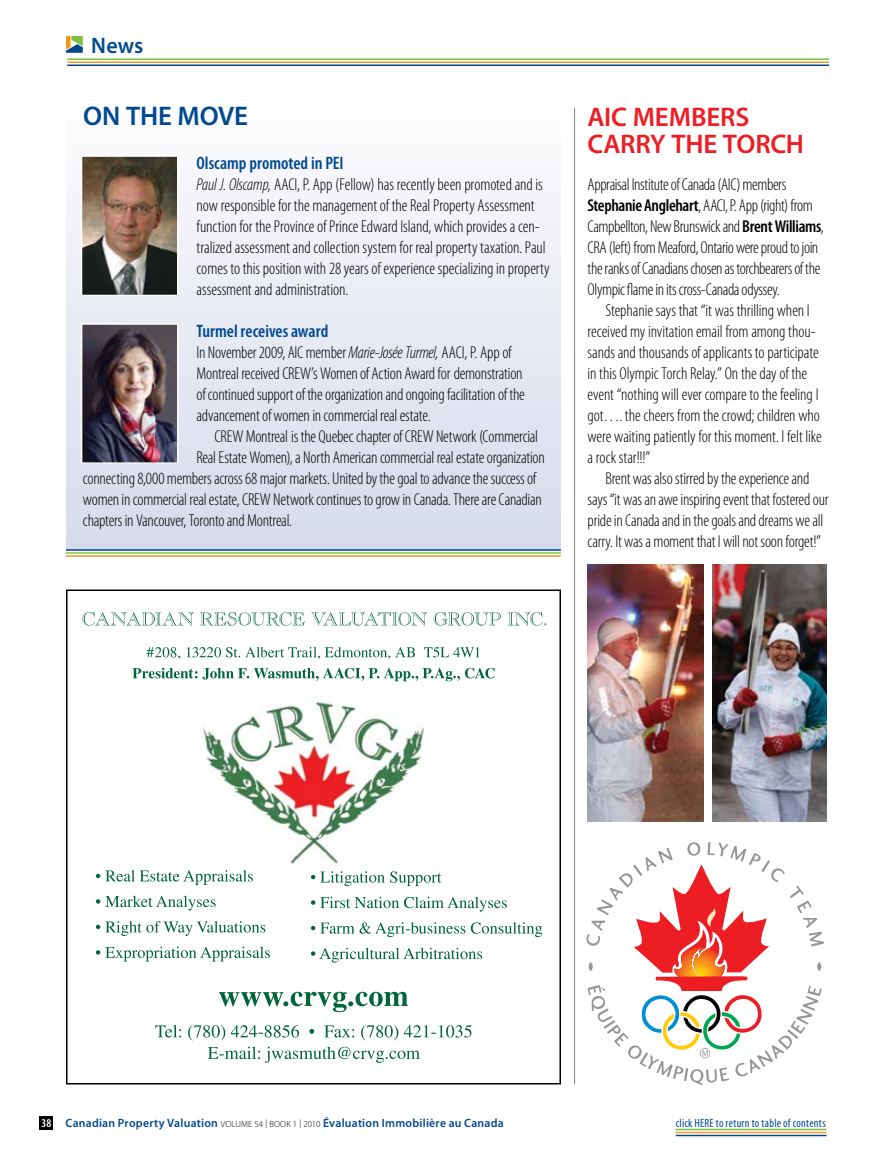
<style>
.page{position:relative;width:891px;height:1161px;background:#fff}
.page>*{position:absolute;margin:0;border:0;box-sizing:border-box;transform-origin:0 0}
.t1{font:600 27px/27px "Myriad Pro";color:#ed1d24}
.t2{font:600 27px "Myriad Pro";letter-spacing:-.005em;color:#004990}
.t3{font:600 22.5px "Myriad Pro";color:#004990}
.t4{font:600 condensed 18px "Myriad Pro";color:#004990}
.t5{font:300 condensed 17.25px/21px "Myriad Pro";letter-spacing:-.01em;color:#000}
.t6{font:600 12px "Myriad Pro";letter-spacing:.02em;color:#004990}
.t7{font:condensed 12px "Myriad Pro";letter-spacing:.02em;color:#004990}
.s1{font-style:italic}
.s2{font-weight:600}
.s3{font-stretch:condensed;color:#fff}
.s4{font-weight:300;font-size:9px;color:#000}
</style>
<div class="page">
<div style="left:40px;top:1116px;width:13px;height:13px;background:#000"></div>
<hr style="left:890px;top:268px;width:1px;height:386px;background:#000">
<hr style="left:67px;top:62px;width:762px;height:1px;background:#f8971d">
<hr style="left:67px;top:64px;width:762px;height:2px;background:#004990">
<hr style="left:67px;top:58px;width:762px;height:2px;background:#7ac143">
<svg style="left:66px;top:36px;width:17px;height:17px"></svg>
<img style="left:588px;top:564px;width:115px;height:257px">
<img style="left:712px;top:564px;width:114px;height:257px">
<svg style="left:586px;top:842px;width:238px;height:243px"></svg>
<div style="left:66px;top:105px;width:495px;height:445px;background:linear-gradient(to bottom,#fcfcfd,#d6dbeb)"></div>
<img style="left:84px;top:326px;width:92px;height:135px">
<div style="left:81px;top:323px;width:98px;height:141px;border:2px solid #fff"></div>
<img style="left:84px;top:158px;width:92px;height:135px">
<div style="left:81px;top:155px;width:98px;height:141px;border:2px solid #fff"></div>
<hr style="left:574px;top:108px;width:1px;height:977px;background:#808285">
<hr style="left:66px;top:552px;width:495px;height:2px;background:#7ac143">
<hr style="left:66px;top:549px;width:495px;height:2px;background:#004990">
<hr style="left:66px;top:555px;width:495px;height:2px;background:#f8971d">
<div style="left:66px;top:590px;width:495px;height:494px;border:2px solid #000"></div>
<img style="left:200px;top:701px;width:225px;height:163px">
<svg style="left:96px;top:870px;width:157px;height:15px"></svg>
<svg style="left:96px;top:896px;width:120px;height:14px"></svg>
<svg style="left:96px;top:921px;width:169px;height:15px"></svg>
<svg style="left:96px;top:947px;width:174px;height:14px"></svg>
<svg style="left:311px;top:871px;width:131px;height:15px"></svg>
<svg style="left:311px;top:897px;width:196px;height:15px"></svg>
<svg style="left:311px;top:922px;width:231px;height:15px"></svg>
<svg style="left:311px;top:948px;width:171px;height:15px"></svg>
<svg style="left:219px;top:992px;width:189px;height:20px"></svg>
<svg style="left:155px;top:1025px;width:317px;height:16px"></svg>
<svg style="left:208px;top:1047px;width:212px;height:16px"></svg>
<svg style="left:147px;top:647px;width:333px;height:12px"></svg>
<svg style="left:133px;top:668px;width:362px;height:13px"></svg>
<svg style="left:82px;top:612px;width:464px;height:14px"></svg>
<hr style="left:676px;top:1132px;width:150px;height:1px;background:#f8971d">
<hr style="left:676px;top:1135px;width:150px;height:1px;background:#004990">
<hr style="left:676px;top:1129px;width:150px;height:1px;background:#7ac143">
<h2 class="t3" style="left:91px;top:31px;width:54px">News</h2>
<h1 class="t2" style="left:83px;top:99px;width:166px">ON THE MOVE</h1>
<p class="t4" style="left:197px;top:152px;width:148px">Olscamp promoted in PEI</p>
<p class="t5" style="left:197px;top:174px;width:355px"><span class="s1">Paul J. Olscamp,</span> AACI, P. App (Fellow) has recently been promoted and is now responsible for the management of the Real Property Assessment function for the Province of Prince Edward Island, which provides a cen&shy;tralized assessment and collection system for real property taxation. Paul comes to this position with 28 years of experience specializing in property assessment and administration.</p>
<p class="t4" style="left:197px;top:320px;width:133px">Turmel receives award</p>
<p class="t5" style="left:197px;top:342px;width:330px">In November 2009, AIC member <span class="s1">Marie-Josée Turmel,</span> AACI, P. App of Montreal received CREW’s Women of Action Award for demonstration of continued support of the organization and ongoing facilitation of the advancement of women in commercial real estate.</p>
<p class="t5" style="left:215px;top:426px;width:325px">CREW Montreal is the Quebec chapter of CREW Network (Commercial</p>
<p class="t5" style="left:197px;top:447px;width:350px">Real Estate Women), a North American commercial real estate organization</p>
<p class="t5" style="left:83px;top:468px;width:455px">connecting 8,000 members across 68 major markets. United by the goal to advance the success of</p>
<p class="t5" style="left:83px;top:489px;width:460px">women in commercial real estate, CREW Network continues to grow in Canada. There are Canadian</p>
<p class="t5" style="left:83px;top:510px;width:211px">chapters in Vancouver, Toronto and Montreal.</p>
<h1 class="t1" style="left:587px;top:102px;width:63px">AIC members carr</h1>
<h1 class="t1" style="left:650px;top:129px;width:38px">y the</h1>
<h1 class="t1" style="left:723px;top:129px;width:17px">torch</h1>
<p class="t5" style="left:588px;top:174px;width:238px">Appraisal Institute of Canada (AIC) members <span class="s2">Stephanie Anglehart</span>, AACI, P. App (right) from Campbellton, New Brunswick and <span class="s2">Brent Williams</span>, CRA (left) from Meaford, Ontario were proud to join the ranks of Canadians chosen as torchbearers of the Olympic flame in its cross-Canada odyssey.</p>
<p class="t5" style="left:588px;top:300px;width:236px;text-indent:18px">Stephanie says that “it was thrilling when I received my invitation email from among thou&shy;sands and thousands of applicants to participate in this Olympic Torch Relay.” On the day of the event “nothing will ever compare to the feeling I got…. the cheers from the crowd; children who were waiting patiently for this moment. I felt like a rock star!!!”</p>
<p class="t5" style="left:588px;top:468px;width:242px;text-align:center">Brent was also stirred by the experience and<br>says “it was an awe inspiring event that fostered our pride in Canada and in the goals and dreams we all carry. It was a moment that I will not soon forget!”</p>
<p class="t6" style="left:41px;top:1115px;width:464px"><span class="s3">38</span> Canadian Property Valuation <span class="s4">VOLUME 54 | BOOK 1 | 2010</span> Évaluation Immobilière au Canada</p>
<p class="t7" style="left:676px;top:1115px;width:152px">click here to return to table of contents</p>
</div>
